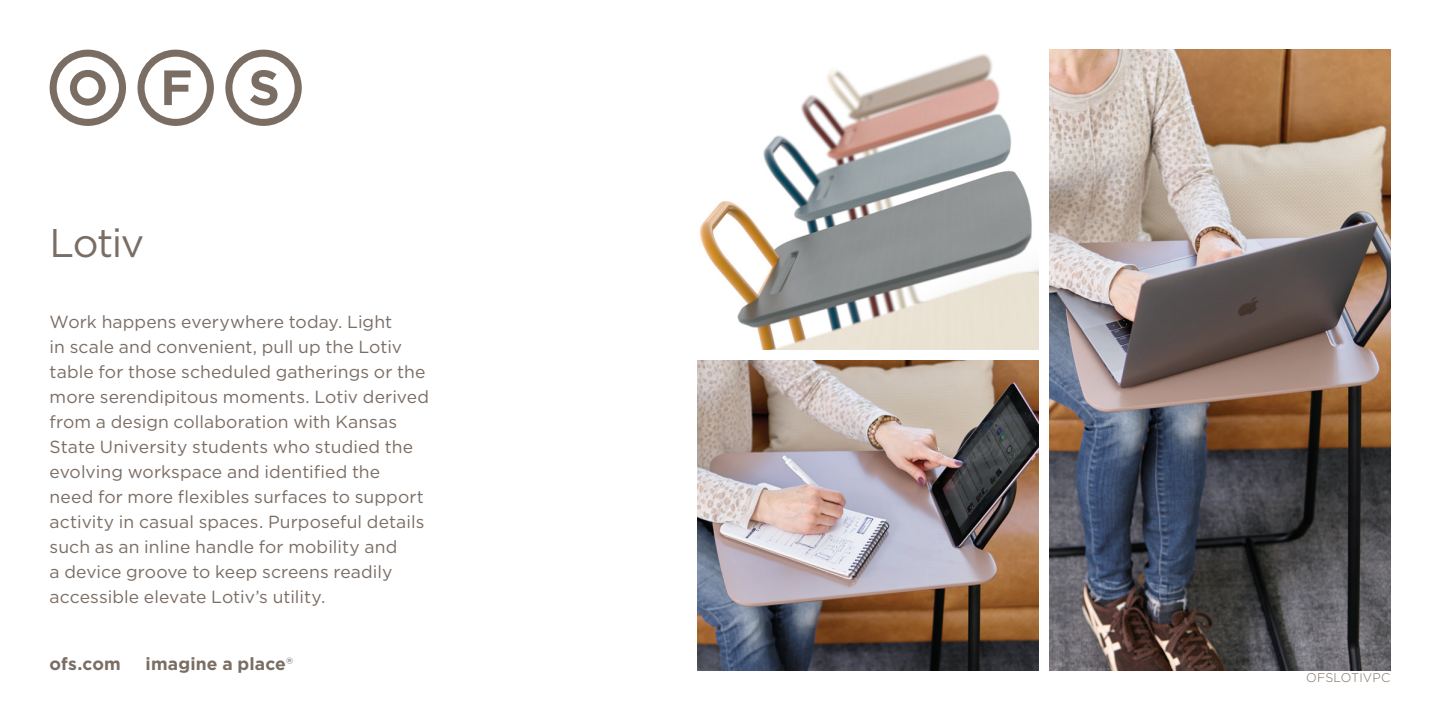
<style>
.page{position:relative;width:1440px;height:720px;background:#fff}
.page>*{position:absolute;margin:0;border:0;box-sizing:border-box;transform-origin:0 0}
.Product_Name{font:40px "Gotham";letter-spacing:-.035em;color:#7a6d64}
.Body_copy{font:17.5px/25px "Gotham";letter-spacing:.005em;color:#7a6d64}
.Body_copy_Head{font:700 17.5px "Gotham";letter-spacing:.01em;color:#7a6d64}
.Body_copy-2{font:300 12.5px "Gotham";letter-spacing:.01em;color:#7a6d64}
.s1{font-weight:400}
</style>
<div class="page">
<img style="left:1050px;top:50px;width:340px;height:620px">
<img style="left:697px;top:361px;width:341px;height:309px">
<img style="left:700px;top:54px;width:338px;height:295px">
<svg style="left:50px;top:50px;width:76px;height:76px"></svg>
<svg style="left:137px;top:50px;width:77px;height:76px"></svg>
<svg style="left:225px;top:50px;width:77px;height:76px"></svg>
<p class="Product_Name" style="left:50px;top:217px;width:96px">Lotiv</p>
<p class="Body_copy" style="left:50px;top:309px;width:381px">Work happens everywhere today. Light<br>in scale and convenient, pull up the Lotiv table for those scheduled gatherings or the more serendipitous moments. Lotiv derived from a design collaboration with Kansas State University students who studied the evolving workspace and identified the<br>need for more flexibles surfaces to support activity in casual spaces. Purposeful details such as an inline handle for mobility and<br>a device groove to keep screens readily accessible elevate Lotiv’s utility.</p>
<p class="Body_copy_Head" style="left:50px;top:653px;width:73px">ofs.com</p>
<p class="Body_copy_Head" style="left:146px;top:653px;width:149px">imagine a place<span class="s1">®</span></p>
<p class="Body_copy-2" style="left:1306px;top:670px;width:86px">OFSLOTIVPC</p>
</div>
